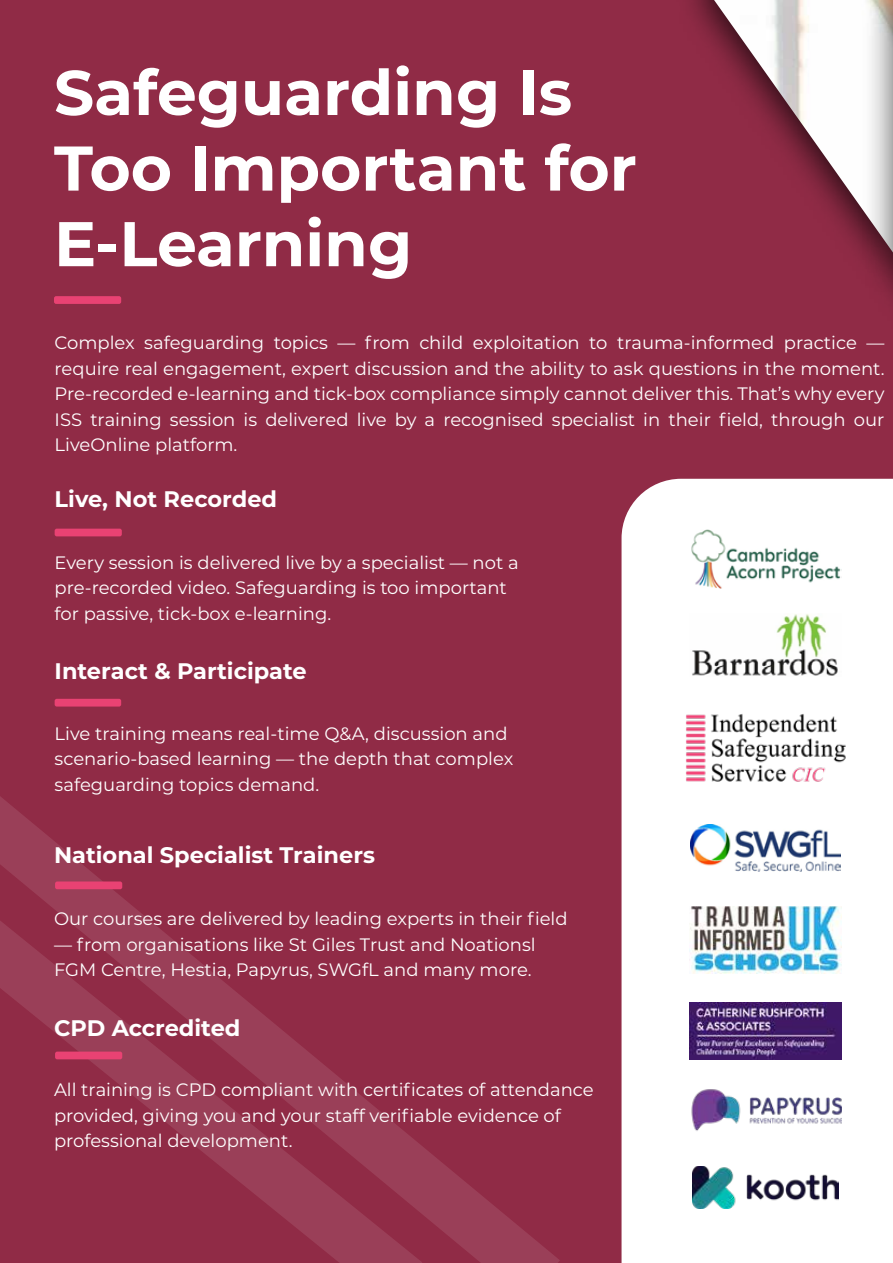
<style>
.page{position:relative;width:893px;height:1263px;background:#fff}
.page>*{position:absolute;margin:0;border:0;box-sizing:border-box;transform-origin:0 0}
.t1{font:700 63px/75.6px "Montserrat";color:#fff}
.t2{font:700 22.5px "Montserrat";color:#fff}
.t3{font:18px/25.5px "Montserrat";color:#fff}
</style>
<div class="page">
<div style="left:0;top:0;width:892px;height:1263px;background:#902b46"></div>
<div style="left:621px;top:479px;width:241px;height:784px;background:#fff"></div>
<div style="left:54px;top:296px;width:67px;height:8px;background:#e94273;border-radius:2px"></div>
<div style="left:55px;top:699px;width:66px;height:7px;background:#e94273;border-radius:2px"></div>
<div style="left:55px;top:529px;width:67px;height:7px;background:#e94273;border-radius:2px"></div>
<img style="left:714px;top:0;width:148px;height:252px">
<svg style="left:0;top:796px;width:560px;height:467px"></svg>
<img style="left:689px;top:528px;width:153px;height:60px">
<img style="left:689px;top:614px;width:153px;height:62px">
<img style="left:691px;top:824px;width:150px;height:47px">
<img style="left:684px;top:712px;width:164px;height:72px">
<img style="left:689px;top:1087px;width:153px;height:52px">
<img style="left:689px;top:1002px;width:153px;height:57px">
<img style="left:689px;top:906px;width:153px;height:68px">
<img style="left:692px;top:1166px;width:147px;height:42px">
<div style="left:55px;top:881px;width:67px;height:8px;background:#e94273;border-radius:2px"></div>
<div style="left:55px;top:1051px;width:67px;height:8px;background:#e94273;border-radius:2px"></div>
<div style="left:862px;top:0;width:31px;height:1263px;background:#000;opacity:.75"></div>
<h1 class="t1" style="left:54px;top:52px;width:584px">Safeguarding Is<br>Too Important for<br>E-Learning</h1>
<p class="t3" style="left:55px;top:329px;width:831px;text-align:justify">Complex safeguarding topics — from child exploitation to trauma-informed practice — require real engagement, expert discussion and the ability to ask questions in the moment.<br>Pre-recorded e‑learning and tick‑box compliance simply cannot deliver this. That’s why every ISS training session is delivered live by a recognised specialist in their field, through our LiveOnline platform.</p>
<p class="t2" style="left:55px;top:483px;width:224px">Live, Not Recorded</p>
<p class="t3" style="left:55px;top:549px;width:466px">Every session is delivered live by a specialist — not a pre-recorded video. Safeguarding is too important for passive, tick-box e-learning.</p>
<p class="t2" style="left:55px;top:655px;width:253px">Interact &amp; Participate</p>
<p class="t3" style="left:55px;top:720px;width:460px">Live training means real-time Q&amp;A, discussion and scenario-based learning — the depth that complex safeguarding topics demand.</p>
<p class="t2" style="left:54px;top:839px;width:322px">National Specialist Trainers</p>
<p class="t3" style="left:54px;top:905px;width:515px">Our courses are delivered by leading experts in their field</p>
<p class="t3" style="left:54px;top:931px;width:483px">— from organisations like St Giles Trust and Noationsl<br>FGM Centre, Hestia, Papyrus, SWGfL and many more.</p>
<p class="t2" style="left:54px;top:1011px;width:188px">CPD Accredited</p>
<p class="t3" style="left:54px;top:1076px;width:541px">All training is CPD compliant with certificates of attendance provided, giving you and your staff verifiable evidence of professional development.</p>
</div>
